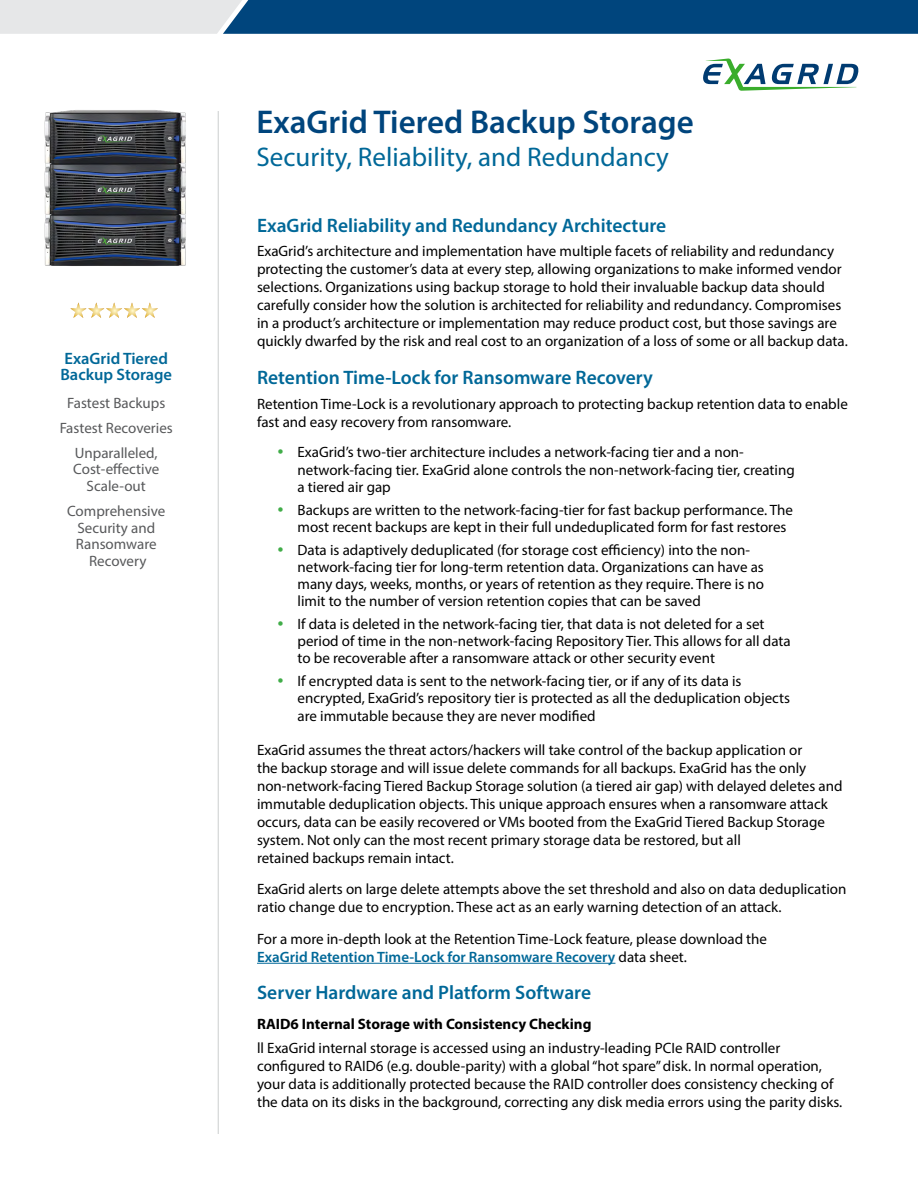
<style>
.page{position:relative;width:918px;height:1188px;background:#fff}
.page>*{position:absolute;margin:0;border:0;box-sizing:border-box;transform-origin:0 0}
.t1{font:600 33px "Myriad Pro";color:#00457d}
.t2{font:27px "Myriad Pro";color:#006898}
.t3{font:600 19.5px "Myriad Pro";color:#006898}
.t4{font:600 16.5px/16.5px "Myriad Pro";color:#006898}
.t5{font:15px/18px "Myriad Pro";color:#000}
.t6{font:15px/16.5px "Myriad Pro";color:#58595b;text-align:center}
.t7{font:700 15px "Myriad Pro";color:#000}
.s1{font-weight:600;color:#006898}
</style>
<div class="page">
<svg style="left:0;top:0;width:918px;height:34px;background:#3c6f99"></svg>
<hr style="left:218px;top:111px;width:1px;height:1023px;background:#d1d3d4">
<svg style="left:703px;top:58px;width:156px;height:33px"></svg>
<img style="left:44px;top:110px;width:142px;height:156px">
<svg style="left:70px;top:302px;width:88px;height:16px"></svg>
<hr style="left:257px;top:963px;width:358px;height:1px;background:#006898">
<p class="t4" style="left:60px;top:350px;width:113px">ExaGrid Tiered<br>Backup Storage</p>
<p class="t6" style="left:60px;top:390px;width:115px;line-height:25.2px">Fastest Backups<br>Fastest Recoveries<br>Unparalleled,</p>
<p class="t6" style="left:73px;top:461px;width:88px">Cost-effective<br>Scale-out</p>
<p class="t6" style="left:67px;top:503px;width:100px">Comprehensive<br>Security and<br>Ransomware<br>Recovery</p>
<h1 class="t1" style="left:256px;top:101px;width:439px">ExaGrid Tiered Backup Storage</h1>
<h2 class="t2" style="left:256px;top:140px;width:414px">Security, Reliability, and Redundancy</h2>
<h3 class="t3" style="left:257px;top:213px;width:411px">ExaGrid Reliability and Redundancy Architecture</h3>
<p class="t5" style="left:257px;top:242px;width:592px">ExaGrid’s architecture and implementation have multiple facets of reliability and redundancy protecting the customer’s data at every step, allowing organizations to make informed vendor selections. Organizations using backup storage to hold their invaluable backup data should carefully consider how the solution is architected for reliability and redundancy. Compromises in a product’s architecture or implementation may reduce product cost, but those savings are quickly dwarfed by the risk and real cost to an organization of a loss of some or all backup data.</p>
<h3 class="t3" style="left:257px;top:365px;width:398px">Retention Time-Lock for Ransomware Recovery</h3>
<p class="t5" style="left:257px;top:394px;width:592px">Retention Time-Lock is a revolutionary approach to protecting backup retention data to enable fast and easy recovery from ransomware.</p>
<p class="t5" style="left:298px;top:444px;width:499px;line-height:17.2px">ExaGrid’s two-tier architecture includes a network-facing tier and a non&shy;network-facing tier. ExaGrid alone controls the non-network-facing tier, creating a tiered air gap</p>
<p class="t5" style="left:298px;top:501px;width:497px;line-height:17.2px">Backups are written to the network-facing-tier for fast backup performance. The most recent backups are kept in their full undeduplicated form for fast restores</p>
<p class="t5" style="left:298px;top:541px;width:468px;line-height:17.2px">Data is adaptively deduplicated (for storage cost efficiency) into the non&shy;network-facing tier for long-term retention data. Organizations can have as many days, weeks, months, or years of retention as they require. There is no limit to the number of version retention copies that can be saved</p>
<p class="t5" style="left:298px;top:615px;width:495px;line-height:17.2px">If data is deleted in the network-facing tier, that data is not deleted for a set period of time in the non-network-facing Repository Tier. This allows for all data to be recoverable after a ransomware attack or other security event</p>
<p class="t5" style="left:298px;top:672px;width:494px;line-height:17.2px">If encrypted data is sent to the network-facing tier, or if any of its data is encrypted, ExaGrid’s repository tier is protected as all the deduplication objects are immutable because they are never modified</p>
<p class="t5" style="left:257px;top:740px;width:587px">ExaGrid assumes the threat actors/hackers will take control of the backup application or<br>the backup storage and will issue delete commands for all backups. ExaGrid has the only non-network-facing Tiered Backup Storage solution (a tiered air gap) with delayed deletes and immutable deduplication objects. This unique approach ensures when a ransomware attack occurs, data can be easily recovered or VMs booted from the ExaGrid Tiered Backup Storage system. Not only can the most recent primary storage data be restored, but all<br>retained backups remain intact.</p>
<p class="t5" style="left:257px;top:880px;width:591px">ExaGrid alerts on large delete attempts above the set threshold and also on data deduplication ratio change due to encryption. These act as an early warning detection of an attack.</p>
<p class="t5" style="left:257px;top:929px;width:512px">For a more in-depth look at the Retention Time-Lock feature, please download the<br><span class="s1">ExaGrid Retention Time-Lock for Ransomware Recovery</span> data sheet.</p>
<h3 class="t3" style="left:257px;top:980px;width:336px">Server Hardware and Platform Software</h3>
<p class="t7" style="left:257px;top:1015px;width:336px">RAID6 Internal Storage with Consistency Checking</p>
<p class="t5" style="left:257px;top:1039px;width:587px">ll ExaGrid internal storage is accessed using an industry-leading PCIe RAID controller configured to RAID6 (e.g. double-parity) with a global “hot spare” disk. In normal operation, your data is additionally protected because the RAID controller does consistency checking of the data on its disks in the background, correcting any disk media errors using the parity disks.</p>
</div>
